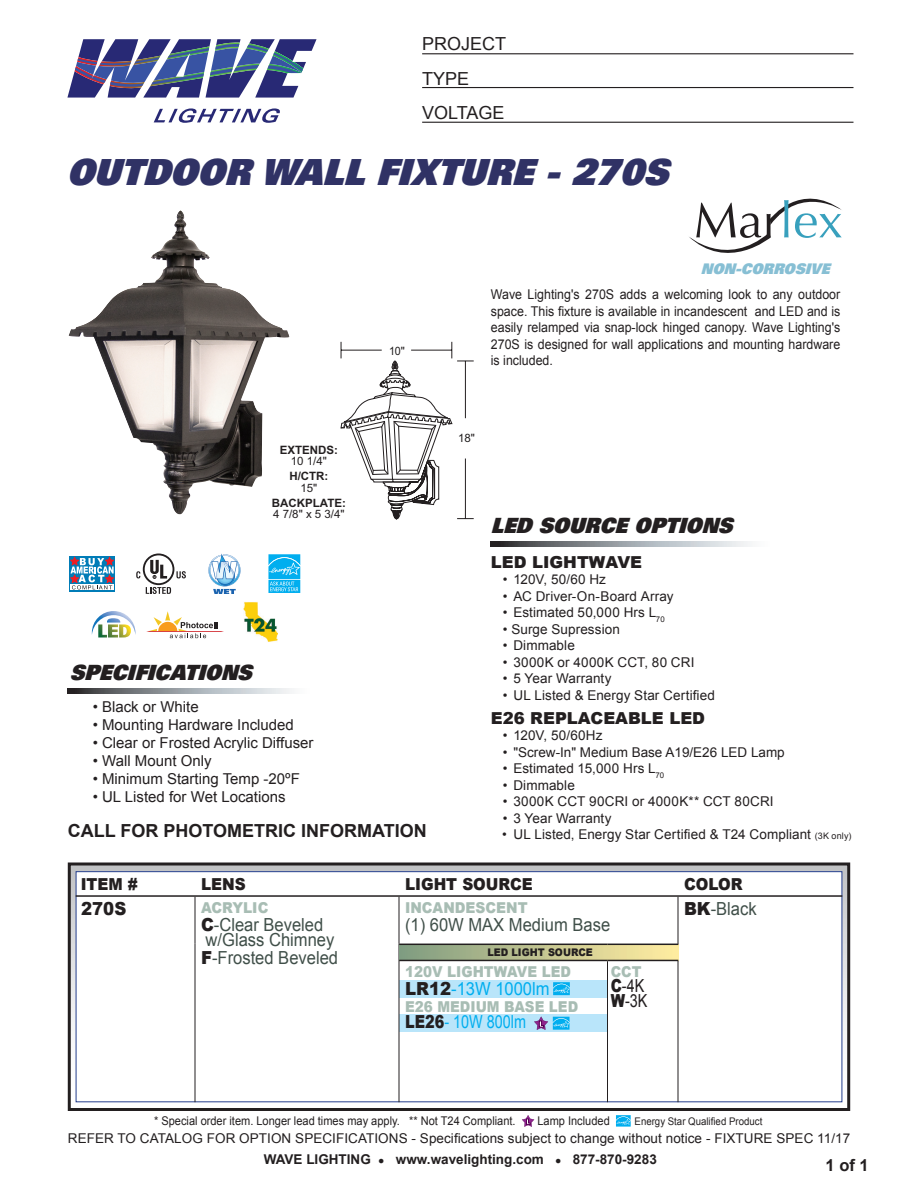
<style>
.page{position:relative;width:918px;height:1188px;background:#fff}
.page>*{position:absolute;margin:0;border:0;box-sizing:border-box;transform-origin:0 0}
.t1{font:italic 36px "Univers LT Std X Black";color:#303265;scale:.95 1}
.t2{font:italic 21px "Univers LT Std X Black";color:#231f20;scale:.95 1}
.t3{font:18px/18px "Arial";color:#404f49;scale:.92 1}
.t4{font:700 18px "Arial";color:#231f20}
.t5{font:18px "Arial";color:#231f20}
.t6{font:18px "Arial";color:#00aeef;scale:.92 1}
.t7{font:18px "Arial";color:#00aeef;scale:.8 1}
.t8{font:18px/15px "Arial";color:#231f20;scale:.8 1}
.t9{font:900 18px "Arial";color:#231f20;scale:.92 1}
.t10{font:900 16.5px "Arial";color:#231f20}
.t11{font:900 16.5px "Arial";color:#231f20;scale:.92 1}
.t12{font:700 16.5px "Arial";color:#231f20}
.t13{font:15px "Arial";color:#231f20}
.t14{font:900 15px "Arial";color:#a8bdb4;scale:.9 1}
.t15{font:900 15px "Arial";color:#a8bdb4;scale:.92 1}
.t16{font:italic 14.7px "Univers LT Std X Black";color:#87bfd4;scale:.95 1}
.t17{font:13.5px "Arial";letter-spacing:.005em;color:#231f20}
.t18{font:13.5px/16.5px "Arial";letter-spacing:.005em;color:#231f20;text-align:justify;scale:.92 1}
.t19{font:700 13.5px "Arial";color:#231f20}
.t20{font:12px "Arial";color:#231f20;scale:.92 1}
.t21{font:700 11.55px/11.6px "Arial";color:#231f20;text-align:center}
.t22{font:11.55px/11.6px "Arial";color:#231f20}
.t23{font:11.55px "Arial";color:#211e1e;scale:.93 1}
.t24{font:11.55px "Arial";color:#211e1e}
.t25{font:10.5px "Arial";color:#231f20;scale:.92 1}
.t26{font:900 10.5px "Arial";color:#231f20;scale:.92 1}
.s1{font-weight:400}
.s2{font-weight:700}
.s3{color:#231f20}
.s4{font-size:9px}
.s5{font-weight:900;color:#231f20}
.s6{font-weight:900}
.s7{font-size:10.5px}
</style>
<div class="page">
<svg style="left:72px;top:866px;width:774px;height:237px;background:#c4c7ce"></svg>
<div style="left:68px;top:862px;width:782px;height:249px;border:3px solid #231f20"></div>
<div style="left:76px;top:871px;width:766px;height:231px;background:#fff;border:1px solid #253f8e"></div>
<img style="left:69px;top:217px;width:220px;height:297px">
<svg style="left:340px;top:342px;width:134px;height:178px"></svg>
<svg style="left:154px;top:108px;width:126px;height:15px"></svg>
<svg style="left:67px;top:39px;width:250px;height:59px"></svg>
<hr style="left:422px;top:53px;width:431px;height:1px;background:#231f20">
<hr style="left:422px;top:87px;width:431px;height:1px;background:#231f20">
<hr style="left:422px;top:122px;width:431px;height:1px;background:#231f20">
<svg style="left:67px;top:688px;width:225px;height:6px"></svg>
<svg style="left:491px;top:541px;width:260px;height:5px"></svg>
<svg style="left:522px;top:1115px;width:12px;height:12px"></svg>
<svg style="left:616px;top:1115px;width:15px;height:12px"></svg>
<svg style="left:69px;top:556px;width:46px;height:35px"></svg>
<svg style="left:70px;top:584px;width:44px;height:6px"></svg>
<svg style="left:71px;top:557px;width:43px;height:32px"></svg>
<div style="left:143px;top:553px;width:31px;height:32px;border:2px solid #231f20;border-radius:50%"></div>
<svg style="left:150px;top:560px;width:17px;height:19px"></svg>
<svg style="left:136px;top:571px;width:4px;height:7px"></svg>
<svg style="left:176px;top:571px;width:10px;height:7px"></svg>
<svg style="left:146px;top:587px;width:25px;height:7px"></svg>
<svg style="left:208px;top:553px;width:33px;height:41px"></svg>
<svg style="left:300px;top:554px;width:1px;height:39px"></svg>
<svg style="left:268px;top:591px;width:32px;height:2px"></svg>
<svg style="left:268px;top:554px;width:32px;height:37px"></svg>
<svg style="left:92px;top:611px;width:43px;height:27px"></svg>
<svg style="left:146px;top:611px;width:78px;height:27px"></svg>
<img style="left:243px;top:602px;width:34px;height:40px">
<svg style="left:689px;top:198px;width:153px;height:55px"></svg>
<div style="left:399px;top:1014px;width:209px;height:17px;background:#b9e5fa"></div>
<div style="left:399px;top:980px;width:208px;height:18px;background:#b9e5fa"></div>
<hr style="left:76px;top:895px;width:119px;height:2px;background:#231f20">
<hr style="left:195px;top:895px;width:204px;height:2px;background:#231f20">
<hr style="left:399px;top:895px;width:279px;height:2px;background:#231f20">
<hr style="left:678px;top:895px;width:164px;height:2px;background:#231f20">
<hr style="left:195px;top:897px;width:1px;height:47px;background:#231f20">
<hr style="left:399px;top:897px;width:1px;height:47px;background:#231f20">
<hr style="left:678px;top:897px;width:1px;height:47px;background:#231f20">
<hr style="left:195px;top:944px;width:1px;height:158px;background:#231f20">
<hr style="left:399px;top:944px;width:1px;height:158px;background:#231f20">
<hr style="left:678px;top:944px;width:1px;height:158px;background:#231f20">
<div style="left:399px;top:944px;width:279px;height:16px;background:linear-gradient(to right,#7f9b81,#ffeea1)"></div>
<hr style="left:399px;top:944px;width:209px;height:1px;background:#231f20">
<hr style="left:608px;top:944px;width:70px;height:1px;background:#231f20">
<hr style="left:399px;top:960px;width:209px;height:1px;background:#231f20">
<hr style="left:608px;top:960px;width:70px;height:1px;background:#231f20">
<hr style="left:607px;top:961px;width:1px;height:141px;background:#231f20">
<svg style="left:553px;top:982px;width:17px;height:13px"></svg>
<svg style="left:534px;top:1016px;width:36px;height:14px"></svg>
<p class="t5" style="left:422px;top:32px;width:86px">PROJECT</p>
<p class="t5" style="left:422px;top:67px;width:49px">TYPE</p>
<p class="t5" style="left:422px;top:101px;width:84px">VOLTAGE</p>
<p class="t1" style="left:66px;top:148px;width:647px">OUTDOOR WALLFIXTURE-270S</p>
<p class="t16" style="left:701px;top:259px;width:142px">NON-CORROSIVE</p>
<p class="t21" style="left:280px;top:444px;width:60px">EXTENDS:<br><span class="s1">10 1/4"</span></p>
<p class="t21" style="left:289px;top:471px;width:41px">H/CTR:<br><span class="s1">15"</span></p>
<p class="t22" style="left:272px;top:497px;width:76px"><span class="s2">BACKPLATE:<br></span>4 7/8" x 5 3/4"</p>
<p class="t23" style="left:389px;top:344px;width:19px">10<span class="s3">"</span></p>
<p class="t2" style="left:70px;top:659px;width:201px">SPECIFICATIONS</p>
<p class="t13" style="left:93px;top:697px;width:108px">• Black or White</p>
<p class="t13" style="left:93px;top:715px;width:203px">• Mounting Hardware Included</p>
<p class="t13" style="left:93px;top:733px;width:222px">• Clear or Frosted Acrylic Diffuser</p>
<p class="t13" style="left:93px;top:751px;width:120px">• Wall Mount Only</p>
<p class="t13" style="left:93px;top:769px;width:209px">• Minimum Starting Temp -20ºF</p>
<p class="t13" style="left:93px;top:787px;width:194px">• UL Listed for Wet Locations</p>
<p class="t4" style="left:68px;top:819px;width:360px">CALL FOR PHOTOMETRIC INFORMATION</p>
<p class="t18" style="left:491px;top:286px;width:381px">Wave Lighting's 270S adds a welcoming look to any outdoor space. This fixture is available in incandescent and LED and is easily relamped via snap-lock hinged canopy. Wave Lighting's 270S is designed for wall applications and mounting hardware is included.</p>
<p class="t24" style="left:458px;top:431px;width:18px">18<span class="s3">"</span></p>
<p class="t2" style="left:491px;top:512px;width:263px">LED SOURCEOPTIONS</p>
<p class="t10" style="left:491px;top:553px;width:153px">LED LIGHTWAVE</p>
<p class="t17" style="left:503px;top:571px;width:105px">• 120V, 50/60 Hz</p>
<p class="t17" style="left:503px;top:587px;width:172px">• AC Driver-On-Board Array</p>
<p class="t17" style="left:503px;top:604px;width:163px">• Estimated 50,000 Hrs L<sub>70</sub></p>
<p class="t17" style="left:503px;top:620px;width:119px">• Surge Supression</p>
<p class="t17" style="left:503px;top:637px;width:73px">• Dimmable</p>
<p class="t17" style="left:503px;top:653px;width:193px">• 3000K or 4000K CCT, 80 CRI</p>
<p class="t17" style="left:503px;top:670px;width:110px">• 5 Year Warranty</p>
<p class="t17" style="left:503px;top:686px;width:214px">• UL Listed &amp; Energy Star Certified</p>
<p class="t10" style="left:491px;top:709px;width:216px">E26 REPLACEABLE LED</p>
<p class="t17" style="left:503px;top:727px;width:101px">• 120V, 50/60Hz</p>
<p class="t17" style="left:503px;top:743px;width:283px">• "Screw-In" Medium Base A19/E26 LED Lamp</p>
<p class="t17" style="left:503px;top:760px;width:163px">• Estimated 15,000 Hrs L<sub>70</sub></p>
<p class="t17" style="left:503px;top:776px;width:73px">• Dimmable</p>
<p class="t17" style="left:503px;top:793px;width:272px">• 3000K CCT 90CRI or 4000K** CCT 80CRI</p>
<p class="t17" style="left:503px;top:809px;width:110px">• 3 Year Warranty</p>
<p class="t17" style="left:502px;top:826px;width:351px">• UL Listed, Energy Star Certified &amp; T24 Compliant <span class="s4">(3K only)</span></p>
<p class="t11" style="left:81px;top:875px;width:64px">ITEM #</p>
<p class="t11" style="left:201px;top:875px;width:50px">LENS</p>
<p class="t11" style="left:405px;top:875px;width:141px">LIGHT SOURCE</p>
<p class="t11" style="left:684px;top:875px;width:65px">COLOR</p>
<p class="t9" style="left:81px;top:898px;width:51px">270S</p>
<p class="t15" style="left:201px;top:899px;width:75px">ACRYLIC</p>
<p class="t3" style="left:201px;top:916px;width:135px"><span class="s5">C</span>-Clear Beveled</p>
<p class="t3" style="left:201px;top:931px;width:151px">w/Glass Chimney<br><span class="s5">F</span>-Frosted Beveled</p>
<p class="t15" style="left:405px;top:899px;width:135px">INCANDESCENT</p>
<p class="t3" style="left:405px;top:916px;width:225px">(1) 60W MAX Medium Base</p>
<p class="t3" style="left:684px;top:900px;width:80px"><span class="s5">BK</span>-Black</p>
<p class="t26" style="left:487px;top:947px;width:116px">LED LIGHT SOURCE</p>
<p class="t14" style="left:405px;top:963px;width:186px">120V LIGHTWAVE LED</p>
<p class="t6" style="left:405px;top:977px;width:159px"><span class="s5">LR12</span>-13W 1000lm</p>
<p class="t14" style="left:405px;top:998px;width:194px">E26 MEDIUM BASE LED</p>
<p class="t7" style="left:405px;top:1010px;width:153px"><span class="s5">LE26</span>- 10W 800lm</p>
<p class="t14" style="left:611px;top:963px;width:36px">CCT</p>
<p class="t8" style="left:611px;top:979px;width:48px"><span class="s6">C</span>-4K<br><span class="s6">W</span>-3K</p>
<p class="t20" style="left:154px;top:1113px;width:395px">* Special order item. Longer lead times may apply. ** Not T24 Compliant.</p>
<p class="t20" style="left:537px;top:1113px;width:80px">Lamp Included</p>
<p class="t25" style="left:635px;top:1115px;width:140px">Energy Star Qualified Product</p>
<p class="t17" style="left:68px;top:1130px;width:784px">REFER TO CATALOG FOR OPTION SPECIFICATIONS - Specifications subject to change without notice - FIXTURE SPEC 11/17</p>
<p class="t19" style="left:264px;top:1150px;width:395px">WAVE LIGHTING <span class="s7">●</span> www.wavelighting.com <span class="s7">●</span> 877-870-9283</p>
<p class="t12" style="left:826px;top:1154px;width:45px">1 of 1</p>
</div>
